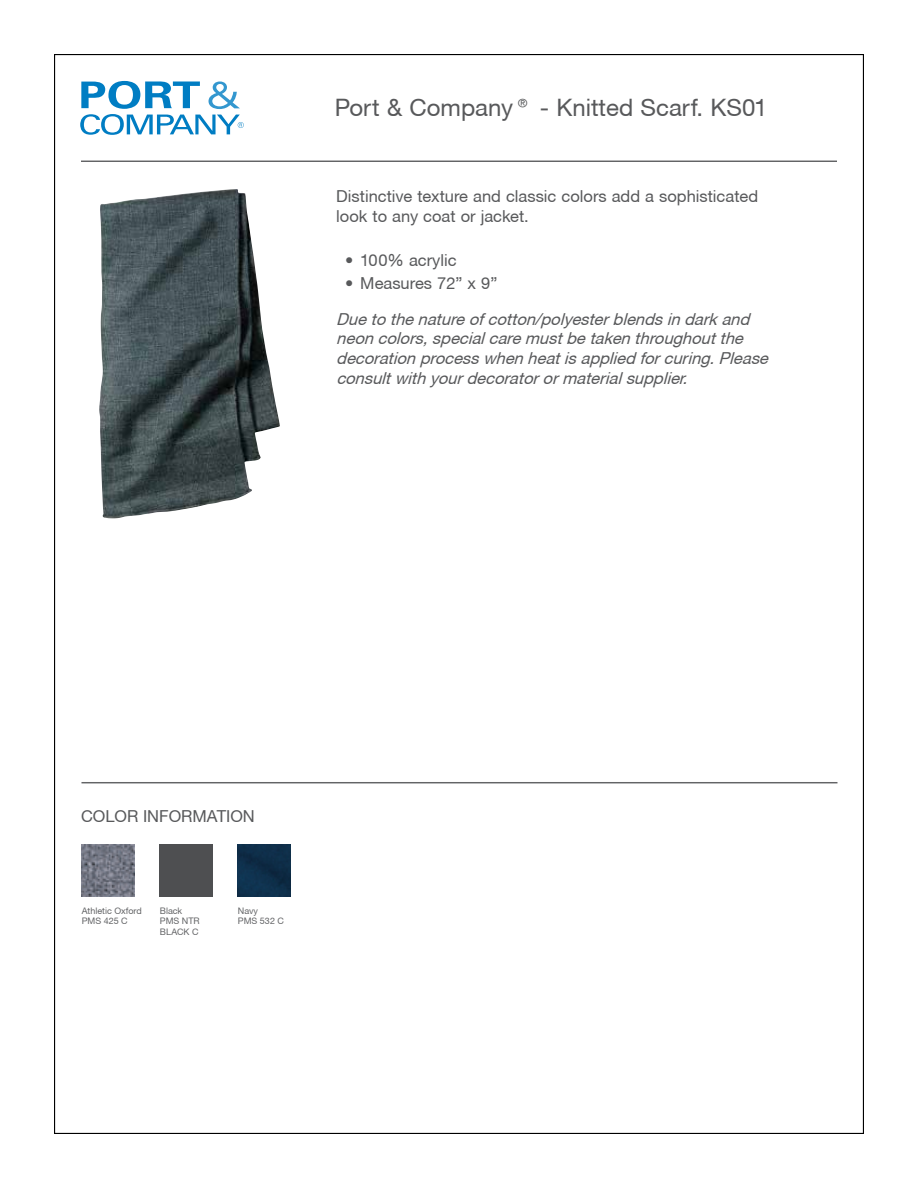
<style>
.page{position:relative;width:918px;height:1188px;background:#fff}
.page>*{position:absolute;margin:0;border:0;box-sizing:border-box;transform-origin:0 0}
.t1{font:24px "Helvetica Neue CE";color:#58595b}
.t2{font:italic 16.5px/19.8px "Helvetica Neue CE";color:#58595b}
.t3{font:16.5px/19.8px "Helvetica Neue CE";color:#58595b}
.t4{font:9px/10.8px "Helvetica Neue CE";color:#636466}
</style>
<div class="page">
<svg style="left:80px;top:81px;width:164px;height:54px"></svg>
<hr style="left:81px;top:161px;width:756px;height:1px;background:#636466">
<img style="left:82px;top:844px;width:52px;height:53px">
<div style="left:160px;top:844px;width:52px;height:53px;background:#4e4f51"></div>
<img style="left:238px;top:844px;width:52px;height:53px">
<hr style="left:81px;top:782px;width:756px;height:1px;background:#636466">
<img style="left:99px;top:189px;width:181px;height:329px">
<h1 class="t1" style="left:335px;top:93px;width:434px">Port &amp; Company® - Knitted Scarf. KS01</h1>
<p class="t3" style="left:336px;top:187px;width:423px">Distinctive texture and classic colors add a sophisticated look to any coat or jacket.</p>
<p class="t3" style="left:345px;top:251px;width:113px">• 100% acrylic</p>
<p class="t3" style="left:345px;top:273px;width:154px">• Measures 72” x 9”</p>
<p class="t2" style="left:336px;top:309px;width:438px">Duetothenatureofcotton/polyesterblendsindarkand neoncolors,specialcaremustbetakenthroughoutthe decorationprocesswhenheatisappliedforcuring.Please consultwithyourdecoratorormaterialsupplier.</p>
<p class="t3" style="left:81px;top:807px;width:175px">COLOR INFORMATION</p>
<p class="t4" style="left:82px;top:905px;width:62px">Athletic Oxford<br>PMS 425 C</p>
<p class="t4" style="left:160px;top:905px;width:41px">Black<br>PMS NTR<br>BLACK C</p>
<p class="t4" style="left:238px;top:905px;width:48px">Navy<br>PMS 532 C</p>
</div>
